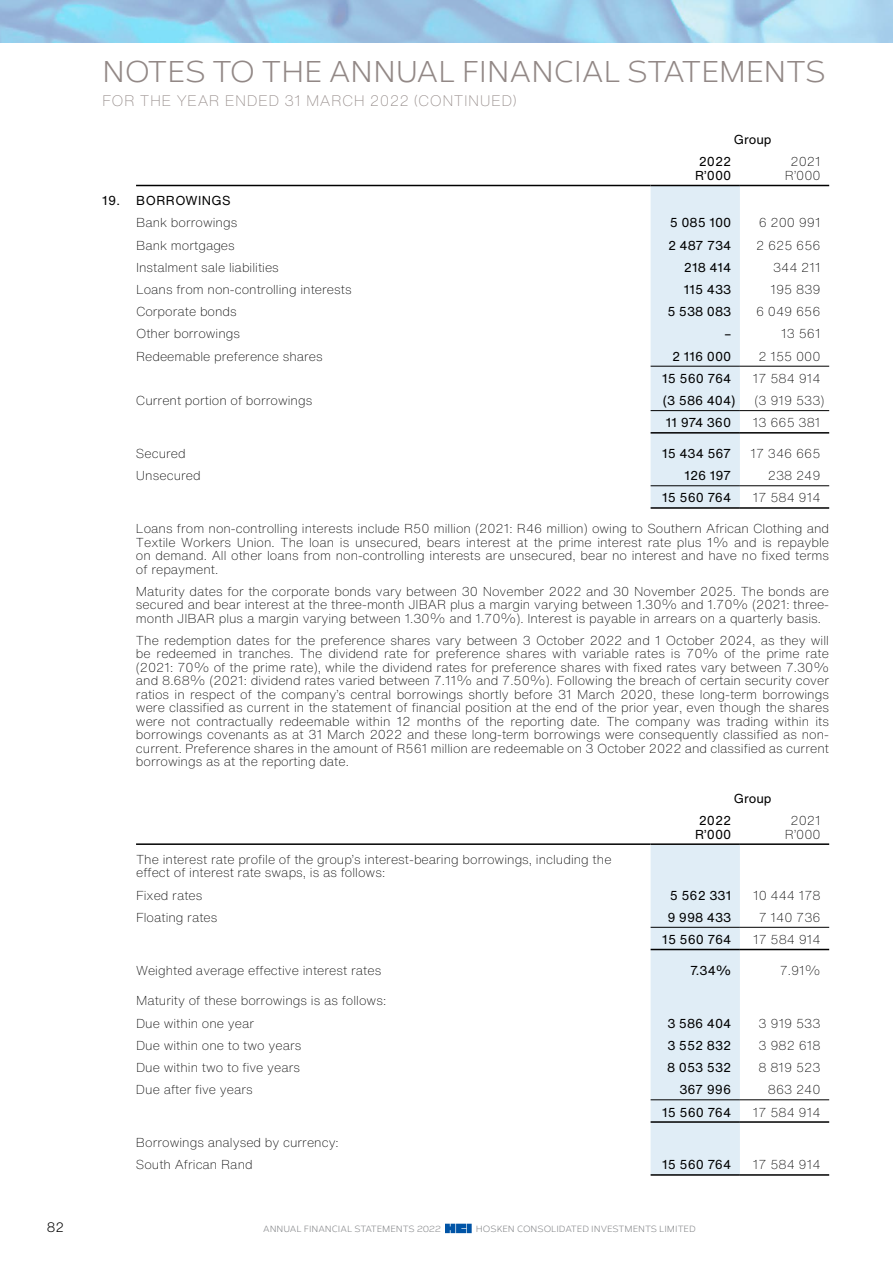
<style>
.page{position:relative;width:893px;height:1263px;background:#fff}
.page>*{position:absolute;margin:0;border:0;box-sizing:border-box;transform-origin:0 0}
.t1{font:30px "Corbert";letter-spacing:-.01em;color:#928886}
.t2{font:200 15px "Helvetica Now Text";letter-spacing:.03em;color:#928886}
.t3{font:300 13.5px "Helvetica Now Text";color:#000}
.t4{font:200 12.75px/13.5px "Helvetica Now Text";color:#000;text-align:justify}
.t5{font:12.75px/13.5px "Helvetica Now Text";color:#000}
.t6{font:12.75px "Helvetica Now Text";letter-spacing:.03em;color:#000}
.t7{font:9px "Corbert";color:#808285}
</style>
<div class="page">
<div style="left:651px;top:186px;width:89px;height:321px;background:#e0edf6"></div>
<hr style="left:651px;top:485px;width:89px;height:1px;background:#000">
<hr style="left:740px;top:485px;width:89px;height:1px;background:#000">
<hr style="left:651px;top:507px;width:89px;height:2px;background:#000">
<hr style="left:740px;top:507px;width:89px;height:2px;background:#000">
<hr style="left:651px;top:366px;width:89px;height:1px;background:#000">
<hr style="left:740px;top:366px;width:89px;height:1px;background:#000">
<hr style="left:651px;top:410px;width:89px;height:1px;background:#000">
<hr style="left:740px;top:410px;width:89px;height:1px;background:#000">
<hr style="left:651px;top:432px;width:89px;height:2px;background:#000">
<hr style="left:740px;top:432px;width:89px;height:2px;background:#000">
<hr style="left:136px;top:185px;width:515px;height:1px;background:#000">
<hr style="left:651px;top:185px;width:89px;height:1px;background:#000">
<hr style="left:740px;top:185px;width:89px;height:1px;background:#000">
<div style="left:651px;top:845px;width:89px;height:329px;background:#e0edf6"></div>
<hr style="left:651px;top:1121px;width:89px;height:2px;background:#000">
<hr style="left:740px;top:1121px;width:89px;height:2px;background:#000">
<hr style="left:651px;top:1099px;width:89px;height:1px;background:#000">
<hr style="left:740px;top:1099px;width:89px;height:1px;background:#000">
<hr style="left:651px;top:927px;width:89px;height:1px;background:#000">
<hr style="left:740px;top:927px;width:89px;height:1px;background:#000">
<hr style="left:651px;top:949px;width:89px;height:1px;background:#000">
<hr style="left:740px;top:949px;width:89px;height:1px;background:#000">
<hr style="left:136px;top:843px;width:515px;height:2px;background:#000">
<hr style="left:651px;top:843px;width:89px;height:2px;background:#000">
<hr style="left:740px;top:843px;width:89px;height:2px;background:#000">
<hr style="left:651px;top:1174px;width:89px;height:2px;background:#000">
<hr style="left:740px;top:1174px;width:89px;height:2px;background:#000">
<img style="left:0;top:0;width:893px;height:43px">
<svg style="left:445px;top:1224px;width:27px;height:9px"></svg>
<h1 class="t1" style="left:102px;top:48px;width:725px">NOTES TO THE ANNUAL FINANCIAL STATEMENTS</h1>
<p class="t2" style="left:102px;top:90px;width:416px">FOR THE YEAR ENDED 31 MARCH 2022 (CONTINUED)</p>
<p class="t5" style="left:734px;top:133px;width:39px">Group</p>
<p class="t5" style="left:695px;top:155px;width:38px">2022<br>R’000</p>
<p class="t4" style="left:785px;top:155px;width:37px;text-align:center">2021<br>R’000</p>
<p class="t6" style="left:102px;top:191px;width:130px">19. BORROWINGS</p>
<p class="t4" style="left:136px;top:216px;width:103px">Bank borrowings</p>
<p class="t5" style="left:670px;top:216px;width:63px">5 085 100</p>
<p class="t4" style="left:759px;top:216px;width:63px">6 200 991</p>
<p class="t4" style="left:136px;top:238px;width:100px">Bank mortgages</p>
<p class="t5" style="left:668px;top:238px;width:65px">2 487 734</p>
<p class="t4" style="left:756px;top:238px;width:66px">2 625 656</p>
<p class="t4" style="left:136px;top:260px;width:144px">Instalment sale liabilities</p>
<p class="t5" style="left:684px;top:260px;width:49px">218 414</p>
<p class="t4" style="left:773px;top:260px;width:49px">344 211</p>
<p class="t4" style="left:136px;top:282px;width:217px">Loans from non-controlling interests</p>
<p class="t5" style="left:684px;top:282px;width:49px">115 433</p>
<p class="t4" style="left:770px;top:282px;width:52px">195 839</p>
<p class="t4" style="left:136px;top:304px;width:102px">Corporate bonds</p>
<p class="t5" style="left:667px;top:305px;width:66px">5 538 083</p>
<p class="t4" style="left:756px;top:304px;width:66px">6 049 656</p>
<p class="t4" style="left:136px;top:327px;width:106px">Other borrowings</p>
<p class="t5" style="left:724px;top:327px;width:8px">–</p>
<p class="t4" style="left:781px;top:327px;width:41px">13 561</p>
<p class="t4" style="left:136px;top:349px;width:188px">Redeemable preference shares</p>
<p class="t5" style="left:672px;top:349px;width:61px">2 116 000</p>
<p class="t4" style="left:759px;top:349px;width:63px">2 155 000</p>
<p class="t5" style="left:662px;top:371px;width:71px">15 560 764</p>
<p class="t4" style="left:753px;top:371px;width:69px">17 584 914</p>
<p class="t4" style="left:136px;top:393px;width:178px">Current portion of borrowings</p>
<p class="t5" style="left:663px;top:393px;width:74px">(3 586 404)</p>
<p class="t4" style="left:755px;top:393px;width:72px">(3 919 533)</p>
<p class="t5" style="left:666px;top:416px;width:67px">11 974 360</p>
<p class="t4" style="left:753px;top:416px;width:69px">13 665 381</p>
<p class="t4" style="left:136px;top:446px;width:51px">Secured</p>
<p class="t5" style="left:662px;top:446px;width:71px">15 434 567</p>
<p class="t4" style="left:750px;top:446px;width:72px">17 346 665</p>
<p class="t4" style="left:136px;top:468px;width:66px">Unsecured</p>
<p class="t5" style="left:684px;top:469px;width:48px">126 197</p>
<p class="t4" style="left:768px;top:468px;width:54px">238 249</p>
<p class="t5" style="left:662px;top:491px;width:71px">15 560 764</p>
<p class="t4" style="left:753px;top:491px;width:69px">17 584 914</p>
<p class="t4" style="left:136px;top:521px;width:695px">Loans from non-controlling interests include R50 million (2021: R46 million) owing to Southern African Clothing and Textile Workers Union. The loan is unsecured, bears interest at the prime interest rate plus 1% and is repayble on demand. All other loans from non-controlling interests are unsecured, bear no interest and have no fixed terms of repayment.</p>
<p class="t4" style="left:136px;top:584px;width:695px">Maturity dates for the corporate bonds vary between 30 November 2022 and 30 November 2025. The bonds are secured and bear interest at the three-month JIBAR plus a margin varying between 1.30% and 1.70% (2021: three&shy;month JIBAR plus a margin varying between 1.30% and 1.70%). Interest is payable in arrears on a quarterly basis.</p>
<p class="t4" style="left:136px;top:633px;width:695px">The redemption dates for the preference shares vary between 3 October 2022 and 1 October 2024, as they will be redeemed in tranches. The dividend rate for preference shares with variable rates is 70% of the prime rate (2021: 70% of the prime rate), while the dividend rates for preference shares with fixed rates vary between 7.30% and 8.68% (2021: dividend rates varied between 7.11% and 7.50%). Following the breach of certain security cover ratios in respect of the company’s central borrowings shortly before 31 March 2020, these long-term borrowings were classified as current in the statement of financial position at the end of the prior year, even though the shares were not contractually redeemable within 12 months of the reporting date. The company was trading within its borrowings covenants as at 31 March 2022 and these long-term borrowings were consequently classified as non&shy;current. Preference shares in the amount of R561 million are redeemable on 3 October 2022 and classified as current borrowings as at the reporting date.</p>
<p class="t5" style="left:734px;top:791px;width:39px">Group</p>
<p class="t5" style="left:695px;top:813px;width:38px">2022<br>R’000</p>
<p class="t4" style="left:785px;top:813px;width:37px;text-align:center">2021<br>R’000</p>
<p class="t4" style="left:136px;top:852px;width:477px">The interest rate profile of the group’s interest-bearing borrowings, including the effect of interest rate swaps, is as follows:</p>
<p class="t4" style="left:136px;top:888px;width:68px">Fixed rates</p>
<p class="t5" style="left:670px;top:888px;width:63px">5 562 331</p>
<p class="t4" style="left:753px;top:888px;width:69px">10 444 178</p>
<p class="t4" style="left:136px;top:910px;width:83px">Floating rates</p>
<p class="t5" style="left:667px;top:910px;width:66px">9 998 433</p>
<p class="t4" style="left:759px;top:910px;width:63px">7 140 736</p>
<p class="t5" style="left:662px;top:932px;width:71px">15 560 764</p>
<p class="t4" style="left:753px;top:932px;width:69px">17 584 914</p>
<p class="t4" style="left:136px;top:963px;width:247px">Weighted average effective interest rates</p>
<p class="t5" style="left:690px;top:963px;width:43px">7.34%</p>
<p class="t4" style="left:780px;top:963px;width:42px">7.91%</p>
<p class="t4" style="left:136px;top:989px;width:252px;line-height:22.2px">Maturity of these borrowings is as follows:<br>Due within one year</p>
<p class="t5" style="left:667px;top:1016px;width:66px">3 586 404</p>
<p class="t4" style="left:759px;top:1016px;width:63px">3 919 533</p>
<p class="t4" style="left:136px;top:1038px;width:167px">Due within one to two years</p>
<p class="t5" style="left:667px;top:1038px;width:66px">3 552 832</p>
<p class="t4" style="left:759px;top:1038px;width:63px">3 982 618</p>
<p class="t4" style="left:136px;top:1060px;width:166px">Due within two to five years</p>
<p class="t5" style="left:667px;top:1060px;width:66px">8 053 532</p>
<p class="t4" style="left:759px;top:1060px;width:63px">8 819 523</p>
<p class="t4" style="left:136px;top:1082px;width:118px">Due after five years</p>
<p class="t5" style="left:679px;top:1083px;width:53px">367 996</p>
<p class="t4" style="left:768px;top:1082px;width:54px">863 240</p>
<p class="t5" style="left:662px;top:1105px;width:71px">15 560 764</p>
<p class="t4" style="left:753px;top:1105px;width:69px">17 584 914</p>
<p class="t4" style="left:136px;top:1131px;width:204px;line-height:22.2px">Borrowings analysed by currency:<br>South African Rand</p>
<p class="t5" style="left:662px;top:1158px;width:71px">15 560 764</p>
<p class="t4" style="left:753px;top:1158px;width:69px">17 584 914</p>
<p class="t3" style="left:47px;top:1217px;width:19px">82</p>
<p class="t7" style="left:263px;top:1221px;width:179px">ANNUAL FINANCIAL STATEMENTS 2022</p>
<p class="t7" style="left:476px;top:1221px;width:221px">HOSKEN CONSOLIDATED INVESTMENTS LIMITED</p>
</div>
